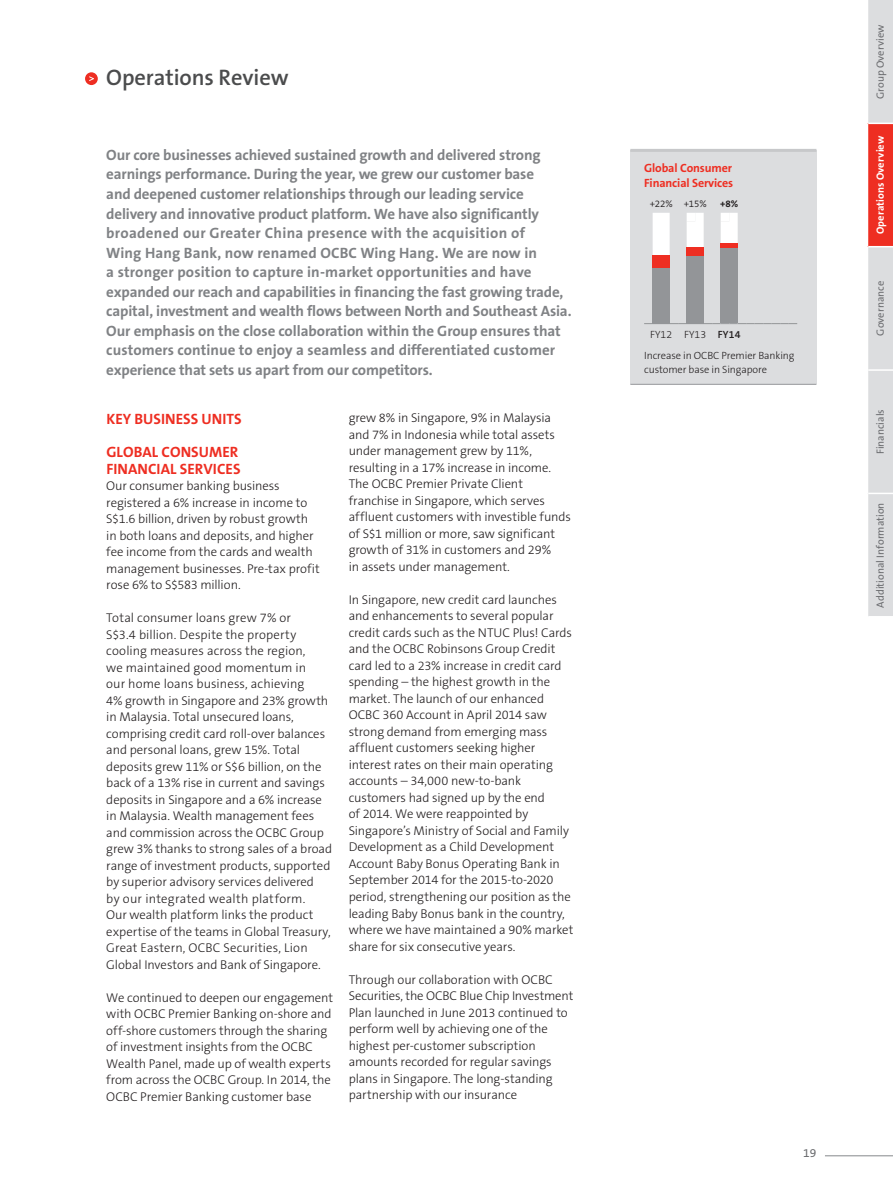
<style>
.page{position:relative;width:893px;height:1191px;background:#fff}
.page>*{position:absolute;margin:0;border:0;box-sizing:border-box;transform-origin:0 0}
.t1{font:600 22.5px "The Sans B W6";letter-spacing:-.005em;color:#4b4c4d}
.t2{font:700 15px/19.5px "The Sans B W7";letter-spacing:-.01em;color:#808285}
.t3{font:700 15px "The Sans B W7";letter-spacing:.005em;color:#ee2e22}
.t4{font:300 12.75px/16.5px "The Sans B W3";letter-spacing:-.005em;color:#231f20}
.t5{font:700 12px/15px "The Sans B W7";letter-spacing:-.01em;color:#ee2e22}
.t6{font:12px "The Sans B W5 Plain";color:#6c6d70}
.t7{font:300 10.5px/21.3px "The Sans B W3";letter-spacing:-.01em;color:#231f20}
.t8{font:10.5px "The Sans B W5 Plain";letter-spacing:.005em;color:#6c6d70}
.t9{font:700 10.5px "The Sans B W7";letter-spacing:.005em;color:#fff}
.t10{font:300 9.75px "The Sans B W4";color:#231f20}
.t11{font:700 9.75px "The Sans B W7";color:#231f20}
.s1{font-family:"The Sans B W6";font-weight:600}
</style>
<div class="page">
<div style="left:630px;top:150px;width:186px;height:234px;background:#dcdddf"></div>
<hr style="left:630px;top:384px;width:186px;height:1px;background:#939598">
<hr style="left:630px;top:149px;width:186px;height:3px;background:#c7c8ca">
<svg style="left:644px;top:213px;width:153px;height:111px"></svg>
<div style="left:653px;top:268px;width:17px;height:55px;background:#939598"></div>
<div style="left:687px;top:256px;width:17px;height:67px;background:#939598"></div>
<div style="left:721px;top:247px;width:17px;height:76px;background:#939598"></div>
<div style="left:653px;top:256px;width:17px;height:12px;background:#ee2e22"></div>
<div style="left:687px;top:247px;width:17px;height:9px;background:#ee2e22"></div>
<hr style="left:721px;top:243px;width:17px;height:4px;background:#ee2e22">
<hr style="left:825px;top:1155px;width:68px;height:1px;background:#939598">
<div style="left:85px;top:72px;width:13px;height:13px;background:#ee2e22;border-radius:50%"></div>
<svg style="left:89px;top:76px;width:5px;height:5px"></svg>
<svg style="left:867px;top:0;width:26px;height:616px;background:#e2bfbf"></svg>
<h1 class="t1" style="left:106px;top:63px;width:184px">Operations Review</h1>
<p class="t2" style="left:106px;top:145px;width:467px">Our core businesses achieved sustained growth and delivered strong earnings performance. During the year, we grew our customer base<br>and deepened customer relationships through our leading service delivery and innovative product platform. We have also significantly broadened our Greater China presence with the acquisition of<br>Wing Hang Bank, now renamed OCBC Wing Hang. We are now in<br>a stronger position to capture in-market opportunities and have expanded our reach and capabilities in financing the fast growing trade, capital, investment and wealth flows between North and Southeast Asia.<br>Our emphasis on the close collaboration within the Group ensures that customers continue to enjoy a seamless and differentiated customer experience that sets us apart from our competitors.</p>
<p class="t3" style="left:106px;top:409px;width:9px">KEY</p>
<p class="t3" style="left:134px;top:409px;width:109px">BUSINESS UNITS</p>
<p class="t3" style="left:106px;top:442px;width:66px">GLOBAL CON</p>
<p class="t3" style="left:191px;top:442px;width:19px">SUMER</p>
<p class="t3" style="left:106px;top:459px;width:9px">FINANCIA</p>
<p class="t3" style="left:170px;top:459px;width:26px">L SERVICE</p>
<p class="t3" style="left:233px;top:459px;width:9px">S</p>
<p class="t4" style="left:106px;top:477px;width:215px">Our consumer banking business registered a 6% increase in income to S$1.6 billion, driven by robust growth in both loans and deposits, and higher fee income from the cards and wealth management businesses. Pre-tax profit rose 6% to S$583 million.</p>
<p class="t4" style="left:106px;top:609px;width:227px">Total consumer loans grew 7% or<br>S$3.4 billion. Despite the property cooling measures across the region,<br>we maintained good momentum in<br>our home loans business, achieving<br>4% growth in Singapore and 23% growth in Malaysia. Total unsecured loans, comprising credit card roll-over balances and personal loans, grew 15%. Total deposits grew 11% or S$6 billion, on the back of a 13% rise in current and savings deposits in Singapore and a 6% increase in Malaysia. Wealth management fees and commission across the OCBC Group grew 3% thanks to strong sales of a broad range of investment products, supported by superior advisory services delivered<br>by our integrated wealth platform.<br>Our wealth platform links the product expertise of the teams in Global Treasury, Great Eastern, OCBC Securities, Lion Global Investors and Bank of Singapore.</p>
<p class="t4" style="left:106px;top:989px;width:228px">We continued to deepen our engagement with OCBC Premier Banking on-shore and off-shore customers through the sharing of investment insights from the OCBC Wealth Panel, made up of wealth experts from across the OCBC Group. In 2014, the OCBC Premier Banking customer base</p>
<p class="t4" style="left:349px;top:410px;width:224px">grew 8% in Singapore, 9% in Malaysia and 7% in Indonesia while total assets under management grew by 11%, resulting in a 17% increase in income.<br>The OCBC Premier Private Client franchise in Singapore, which serves affluent customers with investible funds of S$1 million or more, saw significant growth of 31% in customers and 29%<br>in assets under management.</p>
<p class="t4" style="left:349px;top:591px;width:226px">In Singapore, new credit card launches and enhancements to several popular credit cards such as the NTUC Plus! Cards and the OCBC Robinsons Group Credit card led to a 23% increase in credit card spending – the highest growth in the market. The launch of our enhanced OCBC 360 Account in April 2014 saw strong demand from emerging mass affluent customers seeking higher interest rates on their main operating accounts – 34,000 new-to-bank customers had signed up by the end<br>of 2014. We were reappointed by Singapore’s Ministry of Social and Family Development as a Child Development Account Baby Bonus Operating Bank in September 2014 for the 2015-to-2020 period, strengthening our position as the leading Baby Bonus bank in the country, where we have maintained a 90% market share for six consecutive years.</p>
<p class="t4" style="left:349px;top:971px;width:226px">Through our collaboration with OCBC Securities, the OCBC Blue Chip Investment Plan launched in June 2013 continued to perform well by achieving one of the highest per-customer subscription amounts recorded for regular savings plans in Singapore. The long-standing partnership with our insurance</p>
<p class="t5" style="left:644px;top:161px;width:91px">Global Consumer<br>Financial Services</p>
<p class="t10" style="left:650px;top:198px;width:58px">+22% +15%</p>
<p class="t11" style="left:720px;top:198px;width:19px">+8%</p>
<p class="t7" style="left:644px;top:324px;width:152px;text-indent:6px">FY12 FY13 <span class="s1">FY14<br></span>Increase in OCBC Premier Banking</p>
<p class="t7" style="left:644px;top:358px;width:124px">customer base in Singapore</p>
<p class="t8" style="left:873px;top:99px;width:76px;rotate:-90deg">Group Overview</p>
<p class="t9" style="left:873px;top:234px;width:100px;rotate:-90deg">Operations Overview</p>
<p class="t8" style="left:873px;top:336px;width:56px;rotate:-90deg">Governance</p>
<p class="t8" style="left:873px;top:454px;width:46px;rotate:-90deg">Financials</p>
<p class="t8" style="left:873px;top:607px;width:107px;rotate:-90deg">Additional Information</p>
<p class="t6" style="left:803px;top:1144px;width:15px">19</p>
</div>
